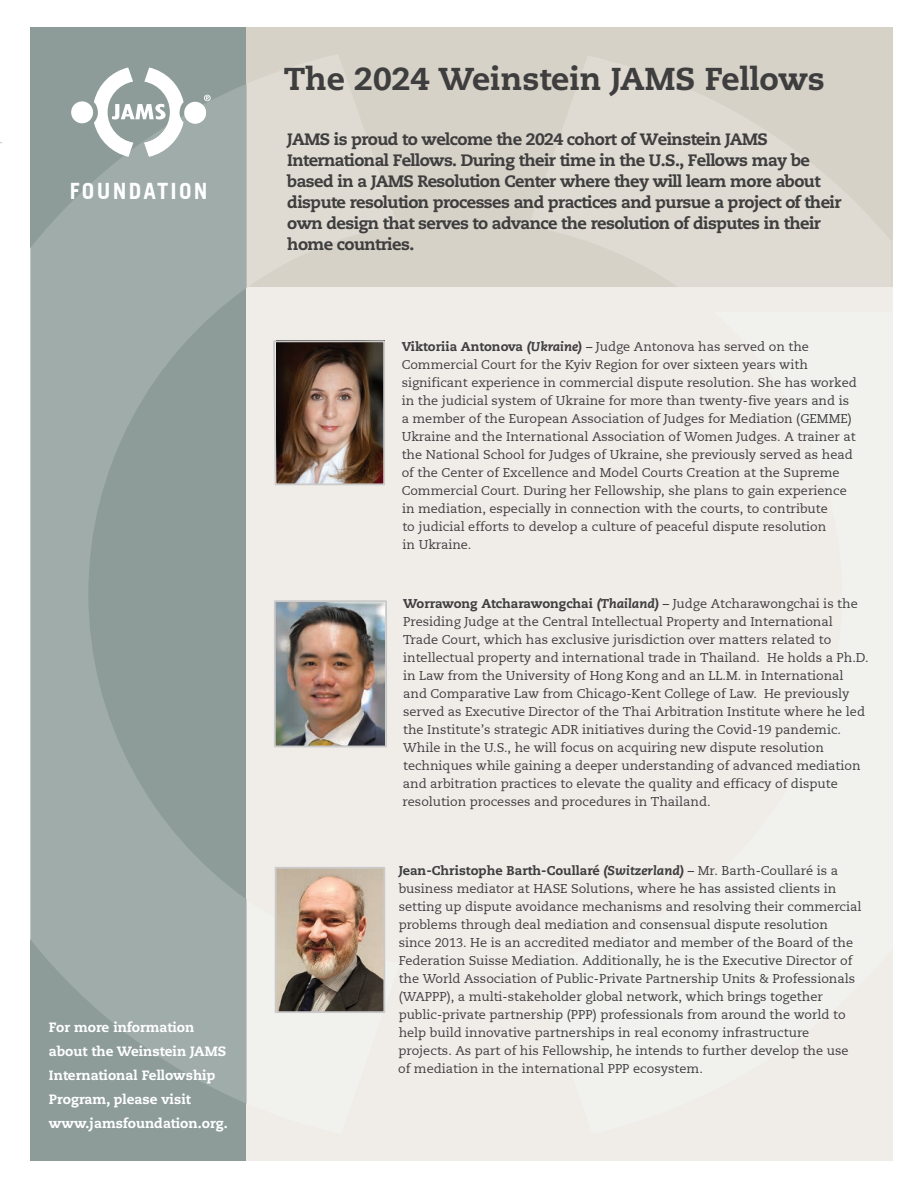
<style>
.page{position:relative;width:922px;height:1188px;background:#fff}
.page>*{position:absolute;margin:0;border:0;box-sizing:border-box;transform-origin:0 0}
.t1{font:800 31.65px "Caecilia LT Std";color:#3f3e3f}
.t2{font:700 22.5px "Trade Gothic";letter-spacing:.1em;color:#fff}
.t3{font:800 16.5px/21px "Caecilia LT Std";letter-spacing:-.035em;color:#3f3e3f}
.t4{font:800 13.5px/24px "Caecilia LT Std";color:#fff}
.t5{font:12.75px/18px "Caecilia LT";color:#3f3e3f}
.t6{font:800 12.75px "Caecilia LT Std";color:#3f3e3f}
.s1{font-family:"Caecilia LT Std";font-weight:800}
.s2{font-family:"Caecilia LT Std";font-weight:800;font-style:italic}
.s3{font-style:italic}
.s4{font-family:"Caecilia LT";font-weight:400}
</style>
<div class="page">
<div style="left:31px;top:27px;width:216px;height:1134px;background:#8d9c99"></div>
<div style="left:247px;top:27px;width:645px;height:1134px;background:#f0ede9"></div>
<div style="left:247px;top:27px;width:645px;height:259px;background:#d7d2c8"></div>
<svg style="left:30px;top:248px;width:1px;height:692px"></svg>
<svg style="left:31px;top:84px;width:216px;height:1020px;fill:#a0acaa"></svg>
<svg style="left:247px;top:286px;width:150px;height:1px"></svg>
<svg style="left:94px;top:67px;width:117px;height:90px"></svg>
<svg style="left:892px;top:240px;width:1px;height:709px"></svg>
<img style="left:278px;top:870px;width:104px;height:140px">
<svg style="left:273px;top:340px;width:112px;height:146px;background:#715a4d"></svg>
<div style="left:275px;top:867px;width:110px;height:146px;border:2px solid #cbcaca"></div>
<img style="left:277px;top:603px;width:107px;height:141px">
<div style="left:274px;top:600px;width:113px;height:147px;border:2px solid #cbcaca"></div>
<h2 class="t2" style="left:70px;top:177px;width:139px">FOUNDATION</h2>
<p class="t4" style="left:49px;top:1016px;width:180px">For more information about the Weinstein JAMS<br>International Fellowship<br>Program, please visit www.jamsfoundation.org.</p>
<h1 class="t1" style="left:284px;top:60px;width:542px">The 2024 Weinstein JAMS Fellows</h1>
<p class="t3" style="left:287px;top:128px;width:556px">JAMS is proud to welcome the 2024 cohort of Weinstein JAMS International Fellows. During their time in the U.S., Fellows may be based in a JAMS Resolution Center where they will learn more about dispute resolution processes and practices and pursue a project of their own design that serves to advance the resolution of disputes in their home countries.</p>
<p class="t5" style="left:401px;top:338px;width:457px"><span class="s1">Viktoriia Antonova</span> <span class="s2">(Ukraine)</span> – Judge Antonova has served on the Commercial Court for the Kyiv Region for over sixteen years with significant experience in commercial dispute resolution. She has worked in the judicial system of Ukraine for more than twenty-five years and is a member of the European Association of Judges for Mediation (GEMME)<br>Ukraine and the International Association of Women Judges. A trainer at the National School for Judges of Ukraine, she previously served as head of the Center of Excellence and Model Courts Creation at the Supreme Commercial Court. During her Fellowship, she plans to gain experience in mediation, especially in connection with the courts, to contribute<br>to judicial efforts to develop a culture of peaceful dispute resolution<br>in Ukraine.</p>
<p class="t5" style="left:402px;top:595px;width:467px"><span class="s1">Worrawong Atcharawongchai</span> <span class="s2">(Thailand)</span> – Judge Atcharawongchai is the Presiding Judge at the Central Intellectual Property and International Trade Court, which has exclusive jurisdiction over matters related to intellectual property and international trade in Thailand. He holds a Ph.D. in Law from the University of Hong Kong and an LL.M. in International and Comparative Law from Chicago-Kent College of Law. He previously served as Executive Director of the Thai Arbitration Institute where he led the Institute’s strategic ADR initiatives during the Covid-19 pandemic.<br>While in the U.S., he will focus on acquiring new dispute resolution techniques while gaining a deeper understanding of advanced mediation and arbitration practices to elevate the quality and efficacy of dispute resolution processes and procedures in Thailand.</p>
<p class="t6" style="left:399px;top:862px;width:441px">Jean-Christophe Barth-Coullaré <span class="s3">(Switzerland)</span> <span class="s4">– Mr. Barth-Coullaré is a</span></p>
<p class="t5" style="left:398px;top:879px;width:465px">business mediator at HASE Solutions, where he has assisted clients in setting up dispute avoidance mechanisms and resolving their commercial problems through deal mediation and consensual dispute resolution since 2013. He is an accredited mediator and member of the Board of the Federation Suisse Mediation. Additionally, he is the Executive Director of the World Association of Public-Private Partnership Units &amp; Professionals (WAPPP), a multi-stakeholder global network, which brings together public-private partnership (PPP) professionals from around the world to help build innovative partnerships in real economy infrastructure projects. As part of his Fellowship, he intends to further develop the use of mediation in the international PPP ecosystem.</p>
</div>
